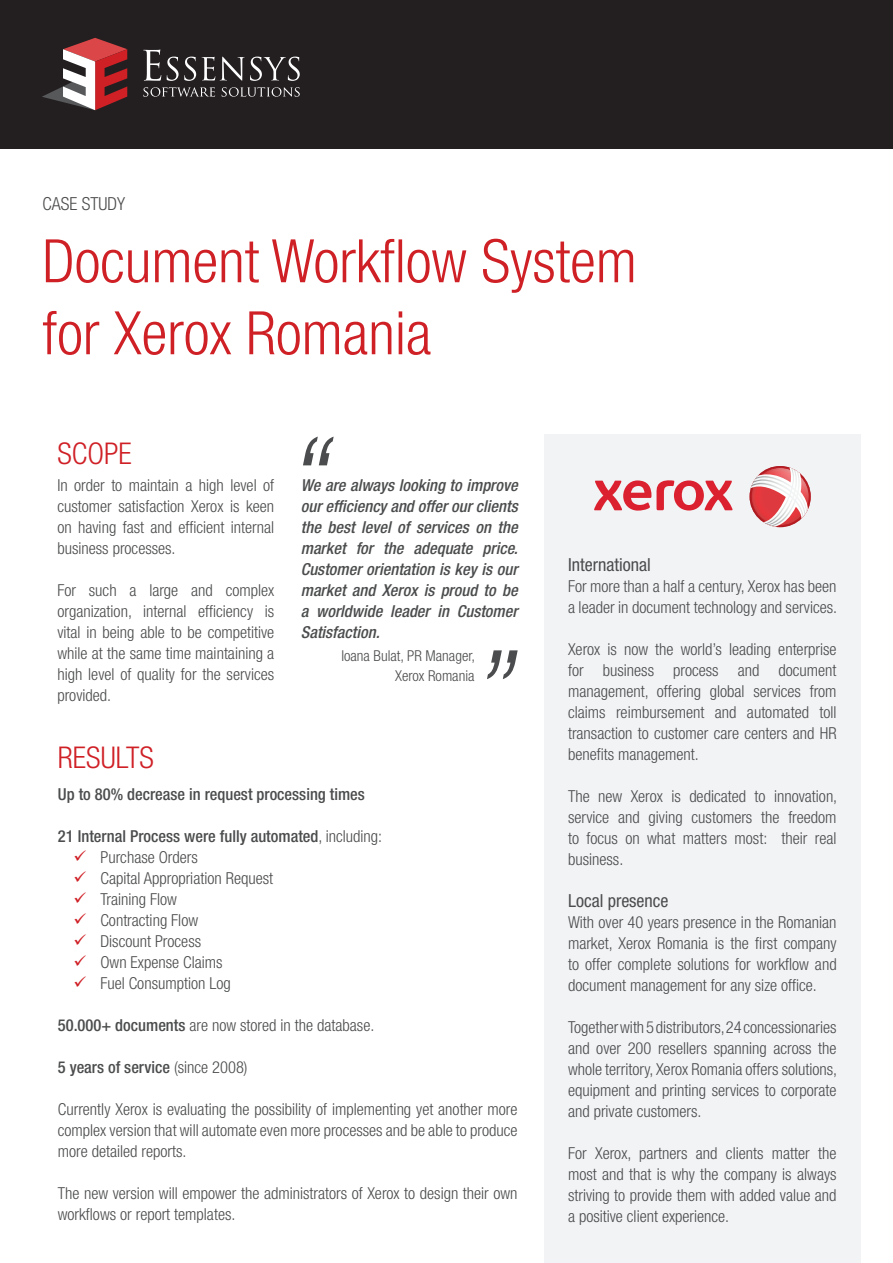
<style>
.page{position:relative;width:893px;height:1263px;background:#fff}
.page>*{position:absolute;margin:0;border:0;box-sizing:border-box;transform-origin:0 0}
.t1{font:300 condensed 60px/72px "Helvetica Neue LT Pro";color:#cf2026}
.t2{font:300 condensed 30px "Helvetica Neue LT Pro";color:#cf2026}
.t3{font:condensed 18px "Helvetica Neue LT Pro";color:#4b4c4d}
.t4{font:300 condensed 18px "Helvetica Neue LT Pro";color:#4b4c4d}
.t5{font:300 condensed 16.5px/21px "Helvetica Neue LT Pro";color:#4b4c4d;text-align:justify}
.t6{font:italic 500 condensed 16.5px/21px "Helvetica Neue LT Pro";color:#4b4c4d;text-align:justify}
.t7{font:500 condensed 16.5px "Helvetica Neue LT Pro";color:#4b4c4d}
.t8{font:300 condensed 15px/20.2px "Helvetica Neue LT Pro";color:#4b4c4d;text-align:right}
.s1{font-weight:500}
.s2{font-weight:300}
</style>
<div class="page">
<div style="left:544px;top:434px;width:316px;height:829px;background:#f2f3f4"></div>
<svg style="left:594px;top:480px;width:139px;height:31px"></svg>
<svg style="left:751px;top:467px;width:57px;height:60px"></svg>
<svg style="left:487px;top:650px;width:31px;height:29px"></svg>
<svg style="left:303px;top:437px;width:31px;height:28px"></svg>
<div style="left:0;top:0;width:893px;height:148px;background:#231f20"></div>
<svg style="left:143px;top:87px;width:72px;height:10px"></svg>
<svg style="left:222px;top:87px;width:78px;height:10px"></svg>
<svg style="left:42px;top:38px;width:85px;height:72px"></svg>
<svg style="left:167px;top:57px;width:29px;height:24px"></svg>
<svg style="left:202px;top:57px;width:98px;height:24px"></svg>
<svg style="left:143px;top:50px;width:18px;height:31px"></svg>
<p class="t4" style="left:43px;top:194px;width:84px">Case study</p>
<h1 class="t1" style="left:43px;top:225px;width:596px">Document Workflow System for Xerox Romania</h1>
<h2 class="t2" style="left:57px;top:436px;width:76px">Scope</h2>
<p class="t5" style="left:57px;top:474px;width:218px">In order to maintain a high level of customer satisfaction Xerox is keen on having fast and efficient internal business processes.</p>
<p class="t5" style="left:57px;top:579px;width:218px">For such a large and complex organization, internal efficiency is vital in being able to be competitive while at the same time maintaining a high level of quality for the services provided.</p>
<h2 class="t2" style="left:58px;top:740px;width:97px">Results</h2>
<p class="t6" style="left:301px;top:474px;width:218px">We are always looking to improve our efficiency and offer our clients the best level of services on the market for the adequate price.<br>Customer orientation is key is our market and Xerox is proud to be a worldwide leader in Customer Satisfaction.</p>
<p class="t8" style="left:341px;top:645px;width:135px">Ioana Bulat, PR Manager,<br>Xerox Romania</p>
<p class="t7" style="left:58px;top:784px;width:308px">Up to 80% decrease in request processing times</p>
<p class="t5" style="left:100px;top:825px;width:283px;text-align:left;text-indent:-42px"><span class="s1">21 Internal Process were fully automated</span>, including:<br>Purchase Orders<br>Capital Appropriation Request<br>Training Flow<br>Contracting Flow<br>Discount Process<br>Own Expense Claims<br>Fuel Consumption Log</p>
<p class="t5" style="left:58px;top:1014px;width:318px"><span class="s1">50.000+ documents</span> are now stored in the database.</p>
<p class="t7" style="left:58px;top:1057px;width:191px">5 years of service <span class="s2">(since 2008)</span></p>
<p class="t5" style="left:58px;top:1098px;width:461px">Currently Xerox is evaluating the possibility of implementing yet another more complex version that will automate even more processes and be able to produce more detailed reports.</p>
<p class="t5" style="left:58px;top:1182px;width:461px">The new version will empower the administrators of Xerox to design their own workflows or report templates.</p>
<p class="t3" style="left:568px;top:554px;width:84px">International</p>
<p class="t5" style="left:568px;top:575px;width:271px">For more than a half a century, Xerox has been a leader in document technology and services.</p>
<p class="t5" style="left:568px;top:638px;width:270px">Xerox is now the world’s leading enterprise for business process and document management, offering global services from claims reimbursement and automated toll transaction to customer care centers and HR benefits management.</p>
<p class="t5" style="left:568px;top:785px;width:271px">The new Xerox is dedicated to innovation, service and giving customers the freedom to focus on what matters most: their real business.</p>
<p class="t3" style="left:568px;top:890px;width:102px">Local presence</p>
<p class="t5" style="left:568px;top:911px;width:270px">With over 40 years presence in the Romanian market, Xerox Romania is the first company to offer complete solutions for workflow and document management for any size office.</p>
<p class="t5" style="left:568px;top:1016px;width:271px">Together with 5 distributors, 24 concessionaries and over 200 resellers spanning across the whole territory, Xerox Romania offers solutions, equipment and printing services to corporate and private customers.</p>
<p class="t5" style="left:568px;top:1142px;width:270px">For Xerox, partners and clients matter the most and that is why the company is always striving to provide them with added value and a positive client experience.</p>
</div>
